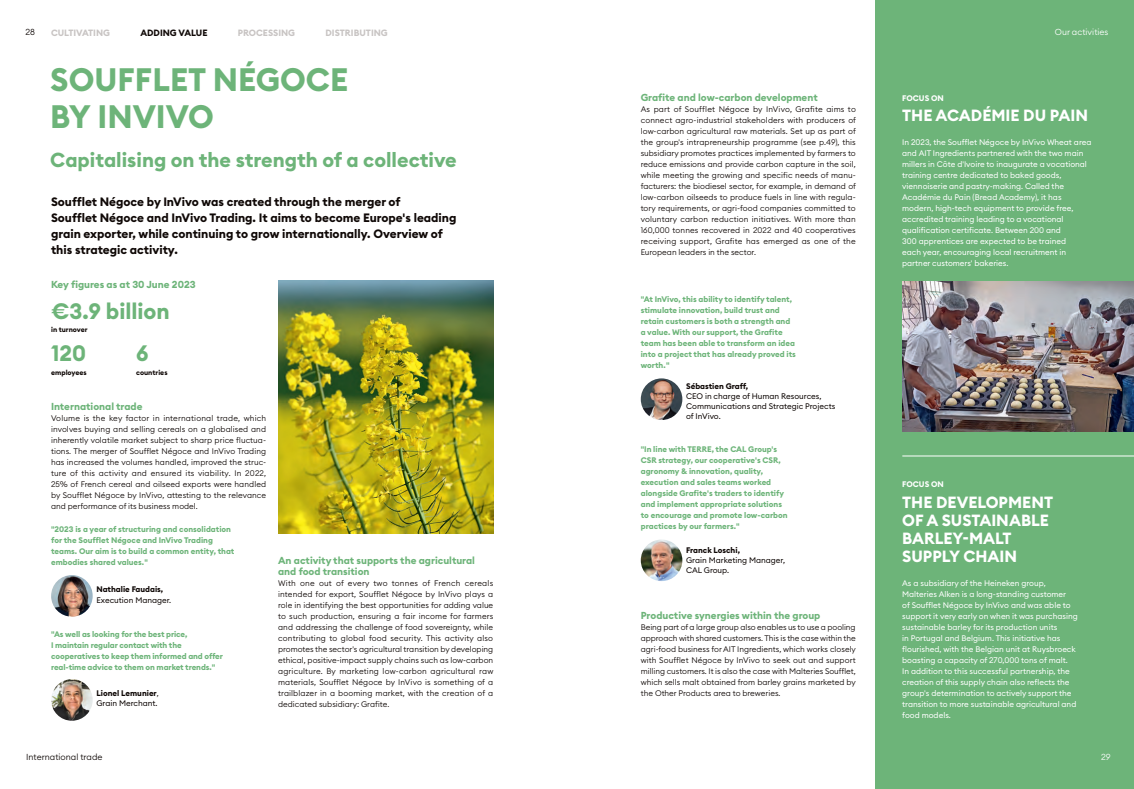
<style>
.page{position:relative;width:1134px;height:789px;background:#fff}
.page>*{position:absolute;margin:0;border:0;box-sizing:border-box;transform-origin:0 0}
.Titre_2_C32_CAP{font:700 32px/37px "Euclid Circular B";color:#6db479}
.Chiffres_clé_C22{font:700 22px "Euclid Circular B";color:#6db479}
.SousTitre_2{font:700 20px "Euclid Circular B";color:#6db479}
.Titre_C16_FOCUS{font:700 16px/18px "Euclid Circular B";color:#fff}
.Exergue_ou_Chapo_C12_FAG{font:700 12px/16px "Euclid Circular B";color:#0f0806}
.Inter_1_NEGOCE{font:700 10px/11px "Euclid Circular B";color:#6db479}
.Chiffres_clé_titre_C10_FAG{font:700 10px "Euclid Circular B";color:#6db479}
.Têtière_rubrique_Bold_Gauche_Noir_Q_tram{font:700 9px "Euclid Circular B";color:#c8c4c3}
.Têtière_rubrique_Bold_Gauche_Noir_Q{font:700 9px "Euclid Circular B";color:#0f0806}
.Folio_gauche{font:300 8.6px "Euclid Circular B";color:#0f0806}
.Folio_droit{font:300 8.6px "Euclid Circular B";color:#fff}
.Texte_courant{font:300 8px/11px "Euclid Circular B";color:#0f0806;text-align:justify}
.Texte_courant_FAG_Focus{font:8px/11px "Euclid Circular B";color:#fff}
.Exergue_ou_texte_courant_bold_FAG_NEGOCE{font:700 8px/11px "Euclid Circular B";color:#6db479}
.Signat_Exergue_Regular{font:8px/10px "Euclid Circular B";color:#0f0806}
.Signat_Exergue_Bold{font:700 8px "Euclid Circular B";color:#0f0806}
.Surtitre_-_FOCUS_SUR{font:700 8px "Euclid Circular B";color:#fff}
.Chiffre_clé_C22_légende{font:700 7px "Euclid Circular B";color:#0f0806}
.s1{font-weight:300}
</style>
<div class="page">
<div style="left:876px;top:0;width:258px;height:788px;background:#6db479"></div>
<img style="left:278px;top:280px;width:215px;height:253px">
<img style="left:902px;top:281px;width:232px;height:150px">
<hr style="left:902px;top:455px;width:232px;height:1px;background:#fff">
<img style="left:641px;top:378px;width:41px;height:42px;border-radius:21px">
<img style="left:641px;top:539px;width:41px;height:41px;border-radius:21px">
<img style="left:51px;top:574px;width:42px;height:42px;border-radius:21px">
<img style="left:51px;top:678px;width:42px;height:42px;border-radius:21px">
<p class="Folio_gauche" style="left:26px;top:27px;width:11px">28</p>
<p class="Têtière_rubrique_Bold_Gauche_Noir_Q_tram" style="left:51px;top:27px;width:61px">CULTIVATING</p>
<p class="Têtière_rubrique_Bold_Gauche_Noir_Q" style="left:140px;top:27px;width:69px">ADDING VALUE</p>
<p class="Têtière_rubrique_Bold_Gauche_Noir_Q_tram" style="left:238px;top:27px;width:59px">PROCESSING</p>
<p class="Têtière_rubrique_Bold_Gauche_Noir_Q_tram" style="left:326px;top:27px;width:64px">DISTRIBUTING</p>
<p class="Folio_droit" style="left:1055px;top:27px;width:55px">Our activities</p>
<p class="Titre_2_C32_CAP" style="left:50px;top:61px;width:299px">SOUFFLET NÉGOCE<br>BY INVIVO</p>
<p class="SousTitre_2" style="left:50px;top:147px;width:408px">Capitalising on the strength of a collective</p>
<p class="Exergue_ou_Chapo_C12_FAG" style="left:51px;top:194px;width:407px">Soufflet Négoce by InVivo was created through the merger of<br>Soufflet Négoce and InVivo Trading. It aims to become Europe's leading grain exporter, while continuing to grow internationally. Overview of this strategic activity.</p>
<p class="Chiffres_clé_titre_C10_FAG" style="left:51px;top:278px;width:146px">Key figures as at 30 June 2023</p>
<p class="Chiffres_clé_C22" style="left:51px;top:297px;width:120px">€3.9 billion</p>
<p class="Chiffre_clé_C22_légende" style="left:51px;top:325px;width:38px">in turnover</p>
<p class="Chiffres_clé_C22" style="left:51px;top:339px;width:36px">120</p>
<p class="Chiffre_clé_C22_légende" style="left:51px;top:367px;width:37px">employees</p>
<p class="Chiffres_clé_C22" style="left:136px;top:339px;width:14px">6</p>
<p class="Chiffre_clé_C22_légende" style="left:136px;top:367px;width:33px">countries</p>
<p class="Inter_1_NEGOCE" style="left:51px;top:400px;width:93px">International trade</p>
<p class="Texte_courant" style="left:51px;top:412px;width:217px">Volume is the key factor in international trade, which involves buying and selling cereals on a globalised and inherently volatile market subject to sharp price fluctua&shy;tions. The merger of Soufflet Négoce and InVivo Trading has increased the volumes handled, improved the struc&shy;ture of this activity and ensured its viability. In 2022, 25% of French cereal and oilseed exports were handled by Soufflet Négoce by InVivo, attesting to the relevance and performance of its business model.</p>
<p class="Exergue_ou_texte_courant_bold_FAG_NEGOCE" style="left:51px;top:523px;width:185px">"2023 is a year of structuring and consolidation for the Soufflet Négoce and InVivo Trading teams. Our aim is to build a common entity, that embodies shared values."</p>
<p class="Signat_Exergue_Bold" style="left:96px;top:583px;width:68px">Nathalie Faudais,</p>
<p class="Signat_Exergue_Regular" style="left:96px;top:594px;width:76px">Execution Manager.</p>
<p class="Exergue_ou_texte_courant_bold_FAG_NEGOCE" style="left:51px;top:628px;width:173px">"As well as looking for the best price,<br>I maintain regular contact with the cooperatives to keep them informed and offer real-time advice to them on market trends."</p>
<p class="Signat_Exergue_Bold" style="left:96px;top:687px;width:64px">Lionel Lemunier<span class="s1">,</span></p>
<p class="Signat_Exergue_Regular" style="left:96px;top:697px;width:63px">Grain Merchant.</p>
<p class="Inter_1_NEGOCE" style="left:278px;top:554px;width:198px">An activity that supports the agricultural and food transition</p>
<p class="Texte_courant" style="left:278px;top:576px;width:217px">With one out of every two tonnes of French cereals intended for export, Soufflet Négoce by InVivo plays a role in identifying the best opportunities for adding value to such production, ensuring a fair income for farmers and addressing the challenge of food sovereignty, while contributing to global food security. This activity also promotes the sector's agricultural transition by developing ethical, positive-impact supply chains such as low-carbon agriculture. By marketing low-carbon agricultural raw materials, Soufflet Négoce by InVivo is something of a trailblazer in a booming market, with the creation of a dedicated subsidiary: Grafite.</p>
<p class="Inter_1_NEGOCE" style="left:641px;top:92px;width:179px">Grafite and low-carbon development</p>
<p class="Texte_courant" style="left:641px;top:104px;width:217px">As part of Soufflet Négoce by InVivo, Grafite aims to connect agro-industrial stakeholders with producers of low-carbon agricultural raw materials. Set up as part of the group's intrapreneurship programme (see p.49), this subsidiary promotes practices implemented by farmers to reduce emissions and provide carbon capture in the soil, while meeting the growing and specific needs of manu&shy;facturers: the biodiesel sector, for example, in demand of low-carbon oilseeds to produce fuels in line with regula&shy;tory requirements, or agri-food companies committed to voluntary carbon reduction initiatives. With more than 160,000 tonnes recovered in 2022 and 40 cooperatives receiving support, Grafite has emerged as one of the European leaders in the sector.</p>
<p class="Exergue_ou_texte_courant_bold_FAG_NEGOCE" style="left:641px;top:294px;width:157px">"At InVivo, this ability to identify talent, stimulate innovation, build trust and retain customers is both a strength and a value. With our support, the Grafite team has been able to transform an idea into a project that has already proved its worth."</p>
<p class="Signat_Exergue_Bold" style="left:686px;top:381px;width:64px">Sébastien Graff,</p>
<p class="Signat_Exergue_Regular" style="left:686px;top:391px;width:151px">CEO in charge of Human Resources,<br>Communications and Strategic Projects of InVivo.</p>
<p class="Exergue_ou_texte_courant_bold_FAG_NEGOCE" style="left:641px;top:444px;width:148px">"In line with TERRE, the CAL Group's CSR strategy, our cooperative's CSR, agronomy &amp; innovation, quality, execution and sales teams worked alongside Grafite's traders to identify and implement appropriate solutions to encourage and promote low-carbon practices by our farmers."</p>
<p class="Signat_Exergue_Bold" style="left:686px;top:545px;width:55px">Franck Loschi,</p>
<p class="Signat_Exergue_Regular" style="left:686px;top:555px;width:100px">Grain Marketing Manager,<br>CAL Group.</p>
<p class="Inter_1_NEGOCE" style="left:641px;top:609px;width:181px">Productive synergies within the group</p>
<p class="Texte_courant" style="left:641px;top:621px;width:217px">Being part of a large group also enables us to use a pooling approach with shared customers. This is the case within the agri-food business for AIT Ingredients, which works closely with Soufflet Négoce by InVivo to seek out and support milling customers. It is also the case with Malteries Soufflet, which sells malt obtained from barley grains marketed by the Other Products area to breweries.</p>
<p class="Surtitre_-_FOCUS_SUR" style="left:902px;top:92px;width:43px">FOCUS ON</p>
<p class="Titre_C16_FOCUS" style="left:902px;top:107px;width:187px">THE ACADÉMIE DU PAIN</p>
<p class="Texte_courant_FAG_Focus" style="left:902px;top:137px;width:191px">In 2023, the Soufflet Négoce by InVivo Wheat area and AIT Ingredients partnered with the two main millers in Côte d'Ivoire to inaugurate a vocational training centre dedicated to baked goods, viennoiserie and pastry-making. Called the Académie du Pain (Bread Academy), it has modern, high-tech equipment to provide free, accredited training leading to a vocational qualification certificate. Between 200 and<br>300 apprentices are expected to be trained<br>each year, encouraging local recruitment in partner customers' bakeries.</p>
<p class="Surtitre_-_FOCUS_SUR" style="left:902px;top:478px;width:43px">FOCUS ON</p>
<p class="Titre_C16_FOCUS" style="left:902px;top:493px;width:152px">THE DEVELOPMENT<br>OF A SUSTAINABLE<br>BARLEY-MALT<br>SUPPLY CHAIN</p>
<p class="Texte_courant_FAG_Focus" style="left:902px;top:577px;width:177px">As a subsidiary of the Heineken group, Malteries Alken is a long-standing customer<br>of Soufflet Négoce by InVivo and was able to support it very early on when it was purchasing sustainable barley for its production units<br>in Portugal and Belgium. This initiative has flourished, with the Belgian unit at Ruysbroeck boasting a capacity of 270,000 tons of malt.<br>In addition to this successful partnership, the creation of this supply chain also reflects the group's determination to actively support the transition to more sustainable agricultural and food models.</p>
<p class="Folio_gauche" style="left:26px;top:750px;width:78px">International trade</p>
<p class="Folio_droit" style="left:1101px;top:750px;width:11px">29</p>
</div>
